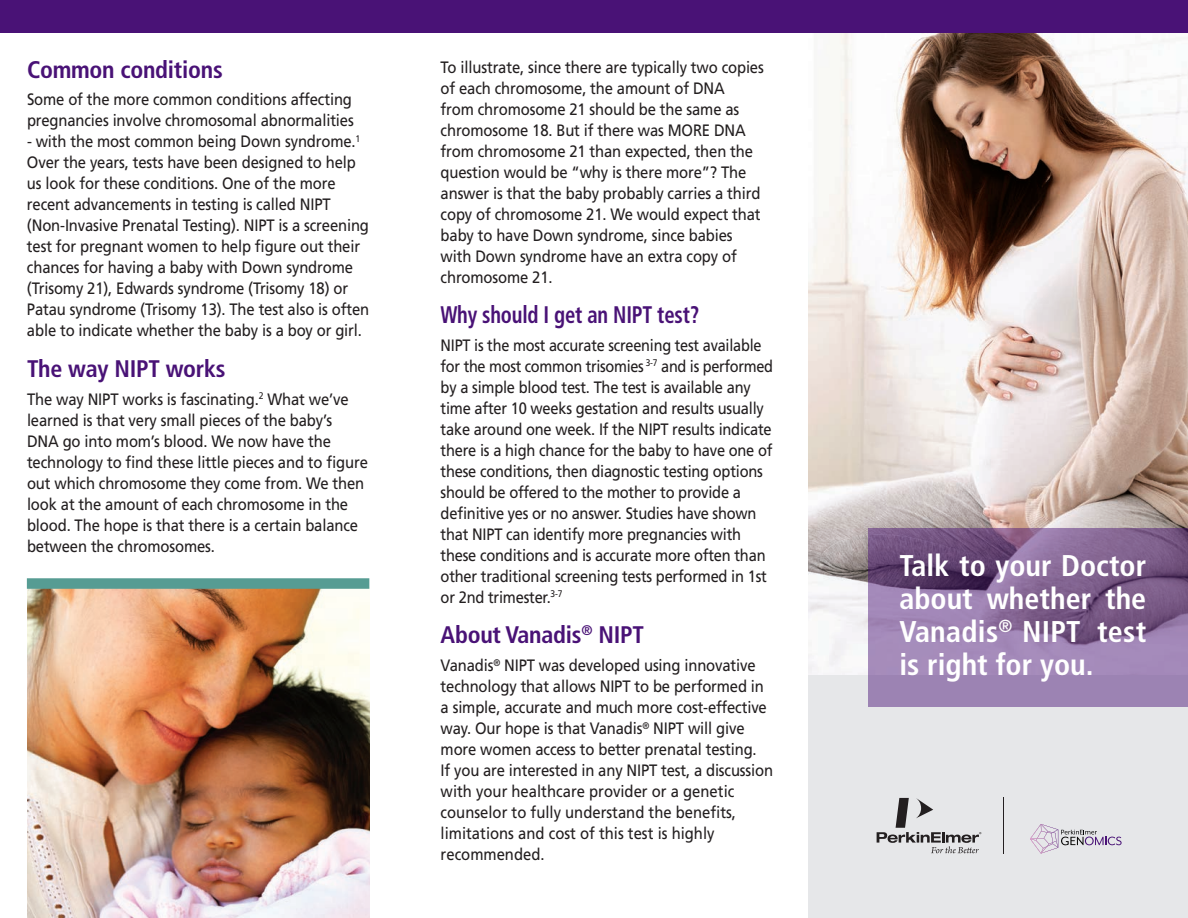
<style>
.page{position:relative;width:1188px;height:918px;background:#fff}
.page>*{position:absolute;margin:0;border:0;box-sizing:border-box;transform-origin:0 0}
.t1{font:700 condensed 30px/33px "Frutiger";color:#fff;text-align:justify}
.t2{font:700 condensed 24px "Frutiger";letter-spacing:-.01em;color:#491276}
.t3{font:700 condensed 24px "Frutiger";letter-spacing:-.01em;color:#491276;scale:.86 1}
.t4{font:16.5px/21px "Frutiger";letter-spacing:-.01em;color:#231f20;scale:.9 1}
.t5{font:16.5px/21px "Frutiger";letter-spacing:-.01em;color:#231f20;scale:.88 1}
</style>
<div class="page">
<div style="left:808px;top:521px;width:380px;height:397px;background:#e6e7e9"></div>
<img style="left:808px;top:32px;width:380px;height:643px">
<img style="left:27px;top:589px;width:342px;height:329px">
<svg style="left:877px;top:798px;width:104px;height:55px"></svg>
<hr style="left:1004px;top:798px;width:1px;height:56px;background:#231f20">
<svg style="left:1058px;top:829px;width:64px;height:19px"></svg>
<img style="left:1030px;top:824px;width:28px;height:29px">
<div style="left:27px;top:578px;width:342px;height:11px;background:#569c93"></div>
<svg style="left:868px;top:528px;width:320px;height:178px"></svg>
<div style="left:0;top:0;width:1188px;height:32px;background:#491276"></div>
<p class="t2" style="left:27px;top:55px;width:197px">Common conditions</p>
<p class="t4" style="left:27px;top:89px;width:365px">Some of the more common conditions affecting pregnancies involve chromosomal abnormalities</p>
<p class="t4" style="left:27px;top:131px;width:382px">- with the most common being Down syndrome.<sup>1<br></sup>Over the years, tests have been designed to help us look for these conditions. One of the more recent advancements in testing is called NIPT (Non-Invasive Prenatal Testing). NIPT is a screening test for pregnant women to help figure out their chances for having a baby with Down syndrome (Trisomy 21), Edwards syndrome (Trisomy 18) or Patau syndrome (Trisomy 13). The test also is often able to indicate whether the baby is a boy or girl.</p>
<p class="t2" style="left:27px;top:354px;width:200px">The way NIPT works</p>
<p class="t4" style="left:27px;top:388px;width:380px">The way NIPT works is fascinating.<sup>2</sup> What we’ve learned is that very small pieces of the baby’s DNA go into mom’s blood. We now have the technology to find these little pieces and to figure out which chromosome they come from. We then look at the amount of each chromosome in the blood. The hope is that there is a certain balance between the chromosomes.</p>
<p class="t4" style="left:441px;top:56px;width:361px">To illustrate, since there are typically two copies of each chromosome, the amount of DNA<br>from chromosome 21 should be the same as chromosome 18. But if there was MORE DNA from chromosome 21 than expected, then the question would be “why is there more”? The answer is that the baby probably carries a third copy of chromosome 21. We would expect that baby to have Down syndrome, since babies with Down syndrome have an extra copy of chromosome 21.</p>
<p class="t3" style="left:441px;top:300px;width:302px">Why should I get an NIPT test?</p>
<p class="t5" style="left:441px;top:334px;width:379px">NIPT is the most accurate screening test available for the most common trisomies <sup>3-7</sup> and is performed by a simple blood test. The test is available any time after 10 weeks gestation and results usually take around one week. If the NIPT results indicate there is a high chance for the baby to have one of these conditions, then diagnostic testing options should be offered to the mother to provide a definitive yes or no answer. Studies have shown that NIPT can identify more pregnancies with these conditions and is accurate more often than other traditional screening tests performed in 1st or 2nd trimester.<sup>3-7</sup></p>
<p class="t2" style="left:441px;top:621px;width:205px">About Vanadis<sup>®</sup> NIPT</p>
<p class="t4" style="left:441px;top:655px;width:371px">Vanadis<sup>®</sup> NIPT was developed using innovative technology that allows NIPT to be performed in a simple, accurate and much more cost-effective way. Our hope is that Vanadis<sup>®</sup> NIPT will give more women access to better prenatal testing.<br>If you are interested in any NIPT test, a discussion with your healthcare provider or a genetic counselor to fully understand the benefits, limitations and cost of this test is highly recommended.</p>
<p class="t1" style="left:899px;top:549px;width:248px">Talk to your Doctor about whether the Vanadis<sup>®</sup> NIPT test is right for you.</p>
</div>
